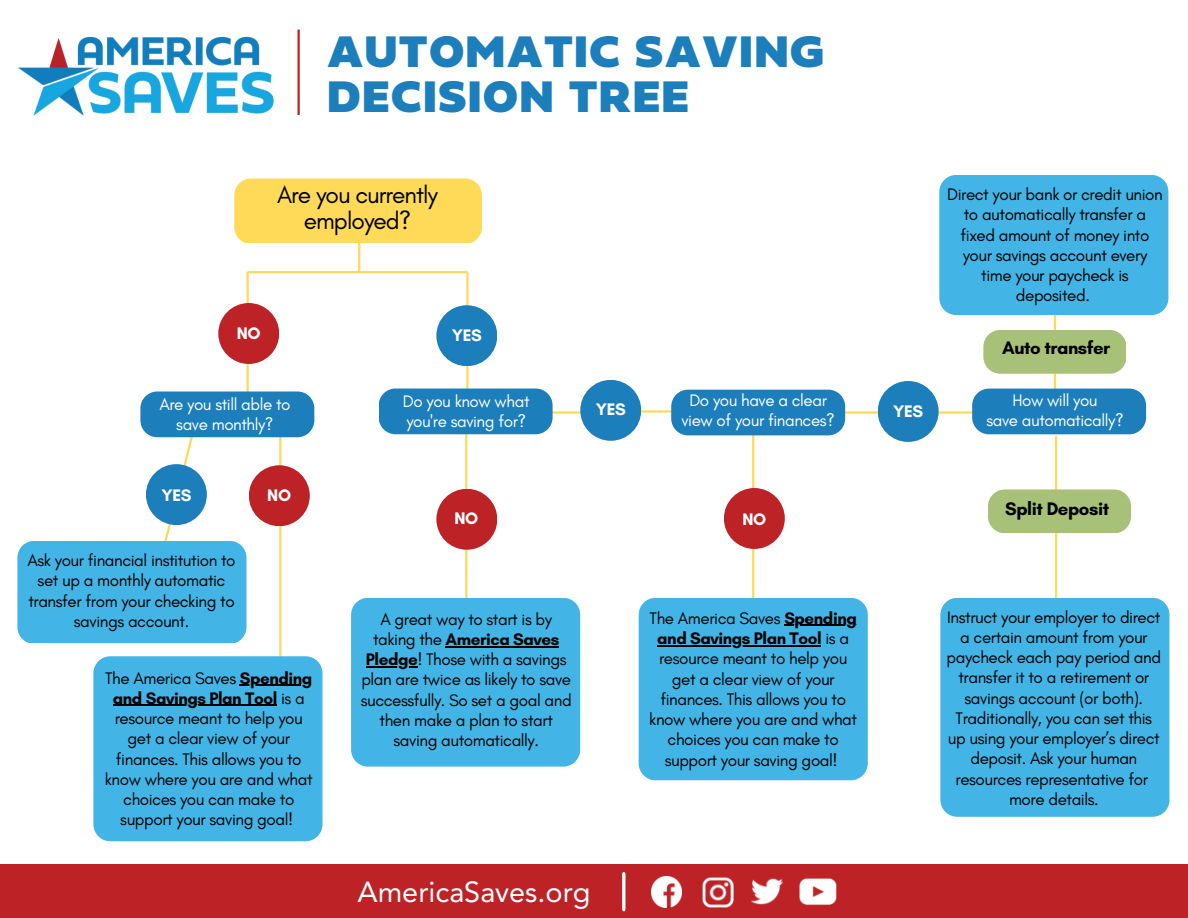
<style>
.page{position:relative;width:1188px;height:918px;background:#fff}
.page>*{position:absolute;margin:0;border:0;box-sizing:border-box;transform-origin:0 0}
.t1{font:46.2px/45px "Fieldwork Geo Fat Demo";letter-spacing:.04em;color:#1c7ebb}
.t2{font:28.8px "Avenir";color:#fff}
.t3{font:24.45px/25.8px "Glacial Indifference";letter-spacing:-.04em;color:#000;text-align:center}
.t4{font:700 18.45px "Glacial Indifference";letter-spacing:-.025em;color:#000}
.t5{font:16.95px/20.2px "Glacial Indifference";letter-spacing:-.025em;color:#000;text-align:center}
.t6{font:16.95px/20.2px "Glacial Indifference";letter-spacing:-.025em;color:#fff;text-align:center}
.t7{font:700 16.95px "Glacial Indifference";letter-spacing:-.025em;color:#fff}
.s1{font-weight:700}
</style>
<div class="page">
<hr style="left:248px;top:271px;width:220px;height:2px;background:#ffda58">
<hr style="left:358px;top:236px;width:2px;height:35px;background:#ffda58">
<hr style="left:247px;top:272px;width:2px;height:123px;background:#ffda58">
<hr style="left:466px;top:273px;width:3px;height:134px;background:#ffda58">
<hr style="left:465px;top:431px;width:3px;height:200px;background:#ffda58">
<hr style="left:452px;top:411px;width:134px;height:3px;background:#ffda58">
<hr style="left:600px;top:410px;width:134px;height:3px;background:#ffda58">
<hr style="left:752px;top:422px;width:2px;height:209px;background:#ffda58">
<hr style="left:802px;top:411px;width:134px;height:3px;background:#ffda58">
<hr style="left:1054px;top:303px;width:2px;height:123px;background:#ffda58">
<hr style="left:931px;top:411px;width:134px;height:3px;background:#ffda58">
<hr style="left:1055px;top:436px;width:2px;height:195px;background:#ffda58">
<div style="left:939px;top:175px;width:229px;height:140px;background:#43b4e6;border-radius:17px"></div>
<div style="left:983px;top:330px;width:143px;height:44px;background:#a7c178;border-radius:17px"></div>
<img style="left:18px;top:36px;width:256px;height:80px">
<div style="left:234px;top:178px;width:248px;height:65px;background:#ffda58;border-radius:17px"></div>
<div style="left:218px;top:303px;width:61px;height:61px;background:#bd2226;border-radius:50%"></div>
<div style="left:436px;top:305px;width:61px;height:61px;background:#1c7ebb;border-radius:50%"></div>
<div style="left:580px;top:380px;width:61px;height:61px;background:#1c7ebb;border-radius:50%"></div>
<div style="left:878px;top:381px;width:61px;height:61px;background:#1c7ebb;border-radius:50%"></div>
<div style="left:379px;top:389px;width:174px;height:45px;background:#1c7ebb;border-radius:17px"></div>
<div style="left:671px;top:390px;width:174px;height:45px;background:#1c7ebb;border-radius:17px"></div>
<div style="left:972px;top:389px;width:174px;height:45px;background:#1c7ebb;border-radius:17px"></div>
<div style="left:436px;top:489px;width:61px;height:61px;background:#bd2226;border-radius:50%"></div>
<svg style="left:162px;top:437px;width:38px;height:104px"></svg>
<div style="left:17px;top:541px;width:230px;height:102px;background:#43b4e6;border-radius:17px"></div>
<div style="left:724px;top:488px;width:61px;height:61px;background:#bd2226;border-radius:50%"></div>
<hr style="left:279px;top:431px;width:2px;height:253px;background:#ffda58">
<div style="left:93px;top:656px;width:230px;height:185px;background:#43b4e6;border-radius:17px"></div>
<div style="left:351px;top:598px;width:229px;height:169px;background:#43b4e6;border-radius:17px"></div>
<div style="left:639px;top:598px;width:229px;height:182px;background:#43b4e6;border-radius:17px"></div>
<div style="left:940px;top:598px;width:229px;height:218px;background:#43b4e6;border-radius:17px"></div>
<hr style="left:446px;top:646px;width:113px;height:1px;background:#000">
<hr style="left:366px;top:666px;width:51px;height:1px;background:#000">
<hr style="left:784px;top:625px;width:72px;height:1px;background:#000">
<hr style="left:657px;top:645px;width:164px;height:1px;background:#000">
<div style="left:988px;top:489px;width:143px;height:44px;background:#a7c178;border-radius:17px"></div>
<div style="left:140px;top:392px;width:174px;height:45px;background:#1c7ebb;border-radius:17px"></div>
<div style="left:146px;top:464px;width:61px;height:61px;background:#1c7ebb;border-radius:50%"></div>
<div style="left:249px;top:465px;width:61px;height:61px;background:#bd2226;border-radius:50%"></div>
<hr style="left:240px;top:685px;width:72px;height:1px;background:#000">
<hr style="left:113px;top:705px;width:164px;height:1px;background:#000">
<hr style="left:297px;top:30px;width:3px;height:85px;background:#bd2226">
<div style="left:0;top:865px;width:1188px;height:53px;background:#bd2226"></div>
<img style="left:651px;top:877px;width:30px;height:30px">
<img style="left:703px;top:877px;width:30px;height:31px">
<img style="left:752px;top:878px;width:30px;height:27px">
<img style="left:799px;top:878px;width:37px;height:27px">
<svg style="left:622px;top:874px;width:4px;height:36px"></svg>
<h1 class="t1" style="left:327px;top:34px;width:498px">AUTOMATIC SAVING<br>DECISION TREE</h1>
<h3 class="t3" style="left:277px;top:182px;width:162px">Are you currently employed?</h3>
<p class="t7" style="left:237px;top:322px;width:25px">NO</p>
<p class="t7" style="left:452px;top:325px;width:31px">YES</p>
<p class="t6" style="left:159px;top:394px;width:133px">Are you still able to save monthly?</p>
<p class="t7" style="left:161px;top:485px;width:31px">YES</p>
<p class="t5" style="left:28px;top:550px;width:210px">Ask your financial institution to set up a monthly automatic transfer from your checking to savings account.</p>
<p class="t7" style="left:267px;top:485px;width:25px">NO</p>
<p class="t5" style="left:105px;top:667px;width:209px">The America Saves <span class="s1">Spending and Savings Plan Tool</span> is a resource meant to help you get a clear view of your finances. This allows you to know where you are and what choices you can make to support your saving goal!</p>
<p class="t6" style="left:403px;top:391px;width:128px;text-align:left">Do you know what you're saving for?</p>
<p class="t6" style="left:681px;top:390px;width:155px">Do you have a clear view of your finances?</p>
<p class="t7" style="left:596px;top:399px;width:31px">YES</p>
<p class="t7" style="left:893px;top:400px;width:31px">YES</p>
<p class="t7" style="left:454px;top:508px;width:25px">NO</p>
<p class="t7" style="left:742px;top:509px;width:25px">NO</p>
<p class="t5" style="left:361px;top:609px;width:213px">A great way to start is by taking the <span class="s1">America Saves<br>Pledge</span>! Those with a savings plan are twice as likely to save successfully. So set a goal and then make a plan to start saving automatically.</p>
<p class="t5" style="left:649px;top:608px;width:209px">The America Saves <span class="s1">Spending and Savings Plan Tool</span> is a resource meant to help you get a clear view of your finances. This allows you to know where you are and what choices you can make to support your saving goal!</p>
<h2 class="t2" style="left:357px;top:875px;width:235px">AmericaSaves.org</h2>
<p class="t5" style="left:947px;top:184px;width:217px">Direct your bank or credit union to automatically transfer a fixed amount of money into your savings account every time your paycheck is deposited.</p>
<p class="t4" style="left:1002px;top:336px;width:110px">Auto transfer</p>
<p class="t6" style="left:986px;top:390px;width:139px">How will you<br>save automatically?</p>
<p class="t4" style="left:1005px;top:498px;width:105px">Split Deposit</p>
<p class="t5" style="left:1021px;top:498px;width:89px">Split Deposit</p>
<p class="t5" style="left:947px;top:606px;width:216px">Instruct your employer to direct a certain amount from your paycheck each pay period and transfer it to a retirement or savings account (or both).<br>Traditionally, you can set this up using your employer’s direct deposit. Ask your human resources representative for more details.</p>
</div>
